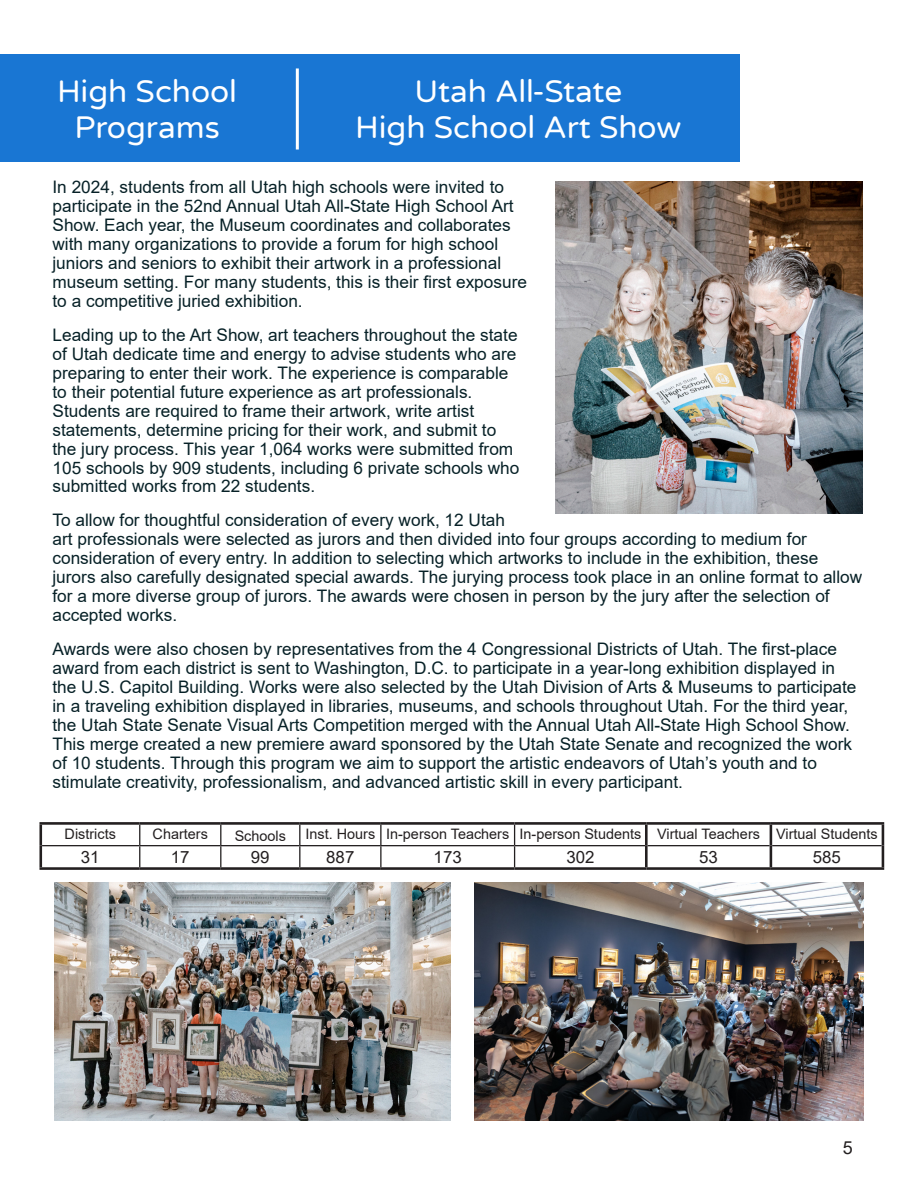
<style>
.page{position:relative;width:918px;height:1188px;background:#fff}
.page>*{position:absolute;margin:0;border:0;box-sizing:border-box;transform-origin:0 0}
.t1{font:31.5px "Varela Round";color:#fff}
.t2{font:18px "Arial";color:#231f20}
.t3{font:17.25px/19px "Arial";color:#072127}
.t4{font:16.95px "Arial";color:#231f20}
.t5{font:14.4px "Arial";color:#231f20}
</style>
<div class="page">
<div style="left:0;top:54px;width:739px;height:108px;background:#1976d3"></div>
<hr style="left:296px;top:68px;width:3px;height:82px;background:#fff">
<img style="left:556px;top:181px;width:306px;height:332px">
<img style="left:54px;top:882px;width:396px;height:238px">
<hr style="left:380px;top:825px;width:2px;height:20px;background:#231f20">
<hr style="left:42px;top:845px;width:98px;height:1px;background:#231f20">
<hr style="left:140px;top:845px;width:81px;height:1px;background:#231f20">
<svg style="left:139px;top:825px;width:1px;height:42px"></svg>
<hr style="left:221px;top:845px;width:79px;height:1px;background:#231f20">
<svg style="left:220px;top:825px;width:1px;height:42px"></svg>
<hr style="left:300px;top:845px;width:81px;height:1px;background:#231f20">
<svg style="left:299px;top:825px;width:1px;height:42px"></svg>
<hr style="left:381px;top:845px;width:134px;height:1px;background:#231f20">
<hr style="left:380px;top:846px;width:2px;height:21px;background:#231f20">
<hr style="left:515px;top:845px;width:130px;height:1px;background:#231f20">
<svg style="left:514px;top:825px;width:1px;height:42px"></svg>
<hr style="left:648px;top:845px;width:122px;height:1px;background:#231f20">
<hr style="left:772px;top:845px;width:110px;height:1px;background:#231f20">
<hr style="left:39px;top:822px;width:101px;height:3px;background:#231f20">
<hr style="left:39px;top:825px;width:3px;height:21px;background:#231f20">
<hr style="left:140px;top:822px;width:81px;height:3px;background:#231f20">
<hr style="left:221px;top:822px;width:79px;height:3px;background:#231f20">
<hr style="left:300px;top:822px;width:81px;height:3px;background:#231f20">
<hr style="left:381px;top:822px;width:134px;height:3px;background:#231f20">
<hr style="left:515px;top:822px;width:131px;height:3px;background:#231f20">
<hr style="left:646px;top:822px;width:125px;height:3px;background:#231f20">
<hr style="left:645px;top:825px;width:3px;height:21px;background:#231f20">
<hr style="left:771px;top:822px;width:113px;height:3px;background:#231f20">
<hr style="left:770px;top:825px;width:2px;height:21px;background:#231f20">
<hr style="left:882px;top:825px;width:2px;height:21px;background:#231f20">
<hr style="left:39px;top:846px;width:3px;height:21px;background:#231f20">
<hr style="left:645px;top:846px;width:3px;height:21px;background:#231f20">
<hr style="left:770px;top:846px;width:2px;height:21px;background:#231f20">
<hr style="left:882px;top:846px;width:2px;height:21px;background:#231f20">
<hr style="left:39px;top:867px;width:101px;height:3px;background:#231f20">
<hr style="left:140px;top:867px;width:81px;height:3px;background:#231f20">
<hr style="left:221px;top:867px;width:79px;height:3px;background:#231f20">
<hr style="left:300px;top:867px;width:81px;height:3px;background:#231f20">
<hr style="left:381px;top:867px;width:134px;height:3px;background:#231f20">
<hr style="left:515px;top:867px;width:131px;height:3px;background:#231f20">
<hr style="left:646px;top:867px;width:125px;height:3px;background:#231f20">
<hr style="left:771px;top:867px;width:113px;height:3px;background:#231f20">
<img style="left:474px;top:882px;width:390px;height:238px">
<p class="t1" style="left:57px;top:69px;width:182px">High School</p>
<p class="t1" style="left:74px;top:105px;width:147px">Programs</p>
<p class="t1" style="left:414px;top:69px;width:209px">Utah All-State</p>
<p class="t1" style="left:355px;top:105px;width:328px">High School Art Show</p>
<p class="t3" style="left:52px;top:177px;width:476px">In 2024, students from all Utah high schools were invited to participate in the 52nd Annual Utah All-State High School Art Show. Each year, the Museum coordinates and collaborates with many organizations to provide a forum for high school juniors and seniors to exhibit their artwork in a professional museum setting. For many students, this is their first exposure to a competitive juried exhibition.</p>
<p class="t3" style="left:52px;top:325px;width:468px">Leading up to the Art Show, art teachers throughout the state of Utah dedicate time and energy to advise students who are preparing to enter their work. The experience is comparable to their potential future experience as art professionals.<br>Students are required to frame their artwork, write artist statements, determine pricing for their work, and submit to the jury process. This year 1,064 works were submitted from 105 schools by 909 students, including 6 private schools who submitted works from 22 students.</p>
<p class="t3" style="left:52px;top:511px;width:811px">To allow for thoughtful consideration of every work, 12 Utah<br>art professionals were selected as jurors and then divided into four groups according to medium for consideration of every entry. In addition to selecting which artworks to include in the exhibition, these jurors also carefully designated special awards. The jurying process took place in an online format to allow for a more diverse group of jurors. The awards were chosen in person by the jury after the selection of accepted works.</p>
<p class="t3" style="left:52px;top:640px;width:806px">Awards were also chosen by representatives from the 4 Congressional Districts of Utah. The first-place award from each district is sent to Washington, D.C. to participate in a year-long exhibition displayed in the U.S. Capitol Building. Works were also selected by the Utah Division of Arts &amp; Museums to participate in a traveling exhibition displayed in libraries, museums, and schools throughout Utah. For the third year, the Utah State Senate Visual Arts Competition merged with the Annual Utah All-State High School Show.<br>This merge created a new premiere award sponsored by the Utah State Senate and recognized the work of 10 students. Through this program we aim to support the artistic endeavors of Utah’s youth and to stimulate creativity, professionalism, and advanced artistic skill in every participant.</p>
<p class="t5" style="left:65px;top:824px;width:53px">Districts</p>
<p class="t5" style="left:153px;top:824px;width:57px">Charters</p>
<p class="t5" style="left:235px;top:826px;width:53px">Schools</p>
<p class="t5" style="left:305px;top:824px;width:71px">Inst. Hours</p>
<p class="t5" style="left:386px;top:824px;width:125px">In-person Teachers</p>
<p class="t5" style="left:520px;top:824px;width:123px">In-person Students</p>
<p class="t5" style="left:657px;top:824px;width:104px">Virtual Teachers</p>
<p class="t5" style="left:776px;top:824px;width:103px">Virtual Students</p>
<p class="t4" style="left:81px;top:845px;width:20px">31</p>
<p class="t4" style="left:171px;top:845px;width:20px">17</p>
<p class="t4" style="left:251px;top:845px;width:20px">99</p>
<p class="t4" style="left:326px;top:845px;width:30px">887</p>
<p class="t4" style="left:434px;top:845px;width:30px">173</p>
<p class="t4" style="left:566px;top:845px;width:30px">302</p>
<p class="t4" style="left:699px;top:845px;width:20px">53</p>
<p class="t4" style="left:813px;top:845px;width:30px">585</p>
<p class="t2" style="left:843px;top:1135px;width:12px">5</p>
</div>
